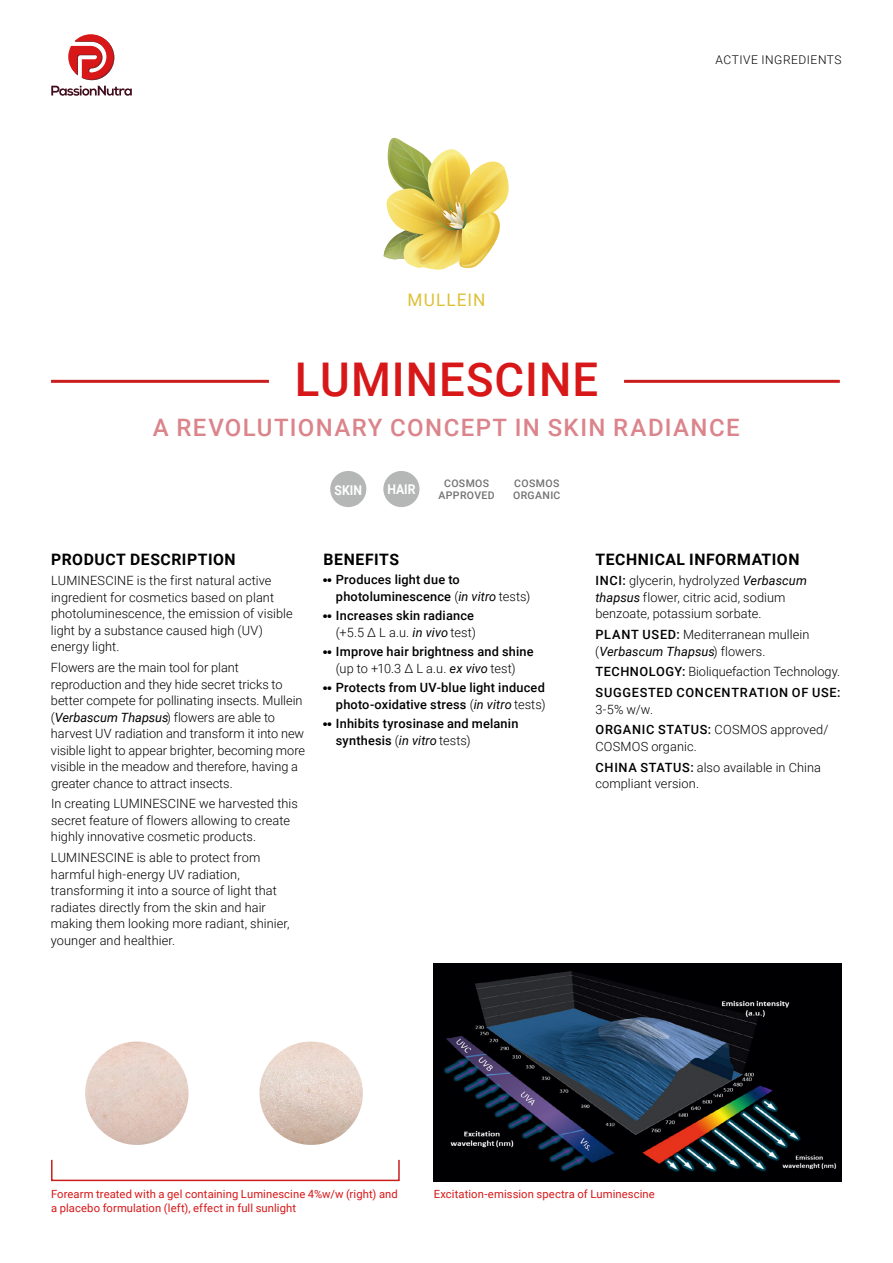
<style>
.page{position:relative;width:893px;height:1263px;background:#fff}
.page>*{position:absolute;margin:0;border:0;box-sizing:border-box;transform-origin:0 0}
.t1{font:500 46.5px "Roboto";letter-spacing:.02em;color:#d71718}
.t2{font:500 24px "Roboto";letter-spacing:.06em;color:#db848b}
.t3{font:17.25px "Roboto";letter-spacing:.06em;color:#ddc139}
.t4{font:700 15.75px "Roboto";letter-spacing:.035em;color:#000}
.t5{font:700 13.5px "Roboto";letter-spacing:.005em;color:#fff;scale:.9 1}
.t6{font:300 12.75px/16.5px "Roboto";letter-spacing:.005em;color:#000}
.t7{font:500 12.75px/16.5px "Roboto";letter-spacing:.015em;color:#000}
.t8{font:500 12.75px/20.7px "Roboto";letter-spacing:.055em;color:#000}
.t9{font:300 12px "Roboto";letter-spacing:.045em;color:#000}
.t10{font:11.25px "Roboto";letter-spacing:.005em;color:#d71718}
.t11{font:500 10.5px/12px "Roboto";letter-spacing:.035em;color:#727171;text-align:center}
.s1{font-weight:400;font-style:italic}
.s2{font-weight:300}
.s3{font-weight:500}
</style>
<div class="page">
<hr style="left:51px;top:380px;width:218px;height:3px;background:#ca1d1d">
<hr style="left:624px;top:380px;width:216px;height:3px;background:#ca1d1d">
<div style="left:51px;top:1159px;width:349px;height:22px;border:2px solid #ca1d1d"></div>
<img style="left:434px;top:963px;width:408px;height:218px">
<div style="left:330px;top:471px;width:36px;height:36px;background:#b5b6b6;border-radius:50%"></div>
<div style="left:383px;top:471px;width:36px;height:36px;background:#b5b6b6;border-radius:50%"></div>
<svg style="left:51px;top:34px;width:81px;height:62px"></svg>
<svg style="left:384px;top:138px;width:125px;height:132px"></svg>
<img style="left:85px;top:1041px;width:104px;height:104px;border-radius:52px">
<img style="left:259px;top:1041px;width:104px;height:104px;border-radius:52px">
<h3 class="t3" style="left:408px;top:288px;width:79px">MULLEIN</h3>
<p class="t9" style="left:716px;top:51px;width:127px">ACTIVE INGREDIENTS</p>
<h1 class="t1" style="left:295px;top:347px;width:305px">LUMINESCINE</h1>
<h2 class="t2" style="left:153px;top:411px;width:588px">A REVOLUTIONARY CONCEPT IN SKIN RADIANCE</h2>
<p class="t5" style="left:335px;top:480px;width:32px">SKIN</p>
<p class="t5" style="left:387px;top:480px;width:33px">HAIR</p>
<p class="t11" style="left:438px;top:477px;width:58px">COSMOS<br>APPROVED</p>
<p class="t11" style="left:513px;top:477px;width:49px;text-align:left">COSMOS<br>ORGANIC</p>
<p class="t4" style="left:51px;top:548px;width:186px">PRODUCT DESCRIPTION</p>
<p class="t6" style="left:51px;top:572px;width:243px">LUMINESCINE is the first natural active ingredient for cosmetics based on plant photoluminescence, the emission of visible light by a substance caused high (UV) energy light.</p>
<p class="t6" style="left:51px;top:659px;width:256px">Flowers are the main tool for plant reproduction and they hide secret tricks to better compete for pollinating insects. Mullein (<span class="s1">Verbascum Thapsus</span>) flowers are able to harvest UV radiation and transform it into new visible light to appear brighter, becoming more visible in the meadow and therefore, having a greater chance to attract insects.</p>
<p class="t6" style="left:51px;top:795px;width:248px">In creating LUMINESCINE we harvested this secret feature of flowers allowing to create highly innovative cosmetic products.</p>
<p class="t6" style="left:51px;top:849px;width:240px">LUMINESCINE is able to protect from harmful high-energy UV radiation, transforming it into a source of light that radiates directly from the skin and hair making them looking more radiant, shinier, younger and healthier.</p>
<p class="t4" style="left:323px;top:548px;width:77px">BENEFITS</p>
<p class="t7" style="left:336px;top:571px;width:196px;text-indent:-13px">●● Produces light due to photoluminescence <span class="s2">(</span><span class="s1">in vitro</span> <span class="s2">tests)</span></p>
<p class="t7" style="left:323px;top:607px;width:154px;text-align:right">●● Increases skin radiance <span class="s2">(+5.5 ∆ L a.u.</span> <span class="s1">in vivo</span> <span class="s2">test)</span></p>
<p class="t7" style="left:323px;top:643px;width:212px;text-align:center">●● Improve hair brightness and shine <span class="s2">(up to +10.3 ∆ L a.u.</span> <span class="s1">ex vivo</span> <span class="s2">test)</span></p>
<p class="t7" style="left:323px;top:679px;width:224px;text-align:right">●● Protects from UV-blue light induced photo-oxidative stress <span class="s2">(</span><span class="s1">in vitro</span> <span class="s2">tests)</span></p>
<p class="t7" style="left:336px;top:715px;width:184px;text-indent:-13px">●● Inhibits tyrosinase and melanin synthesis <span class="s2">(</span><span class="s1">in vitro</span> <span class="s2">tests)</span></p>
<p class="t4" style="left:596px;top:548px;width:205px">TECHNICAL INFORMATION</p>
<p class="t6" style="left:595px;top:572px;width:213px"><span class="s3">INCI:</span> glycerin, hydrolyzed <span class="s1">Verbascum thapsus</span> flower, citric acid, sodium benzoate, potassium sorbate.</p>
<p class="t6" style="left:595px;top:626px;width:216px"><span class="s3">PLANT USED:</span> Mediterranean mullein (<span class="s1">Verbascum Thapsus</span>) flowers.</p>
<p class="t8" style="left:596px;top:661px;width:246px">TECHNOLOGY: <span class="s2">Bioliquefaction Technology.<br></span>SUGGESTED CONCENTRATION OF USE:</p>
<p class="t6" style="left:595px;top:698px;width:235px;line-height:20.7px">3-5% w/w.<br><span class="s3">ORGANIC STATUS:</span> COSMOS approved/</p>
<p class="t6" style="left:595px;top:735px;width:227px;line-height:20.7px">COSMOS organic.<br><span class="s3">CHINA STATUS:</span> also available in China</p>
<p class="t6" style="left:595px;top:775px;width:105px">compliant version.</p>
<p class="t10" style="left:51px;top:1186px;width:348px">Forearm treated with a gel containing Luminescine 4%w/w (right) and</p>
<p class="t10" style="left:434px;top:1186px;width:223px">Excitation-emission spectra of Luminescine</p>
<p class="t10" style="left:51px;top:1200px;width:247px">a placebo formulation (left), effect in full sunlight</p>
</div>
